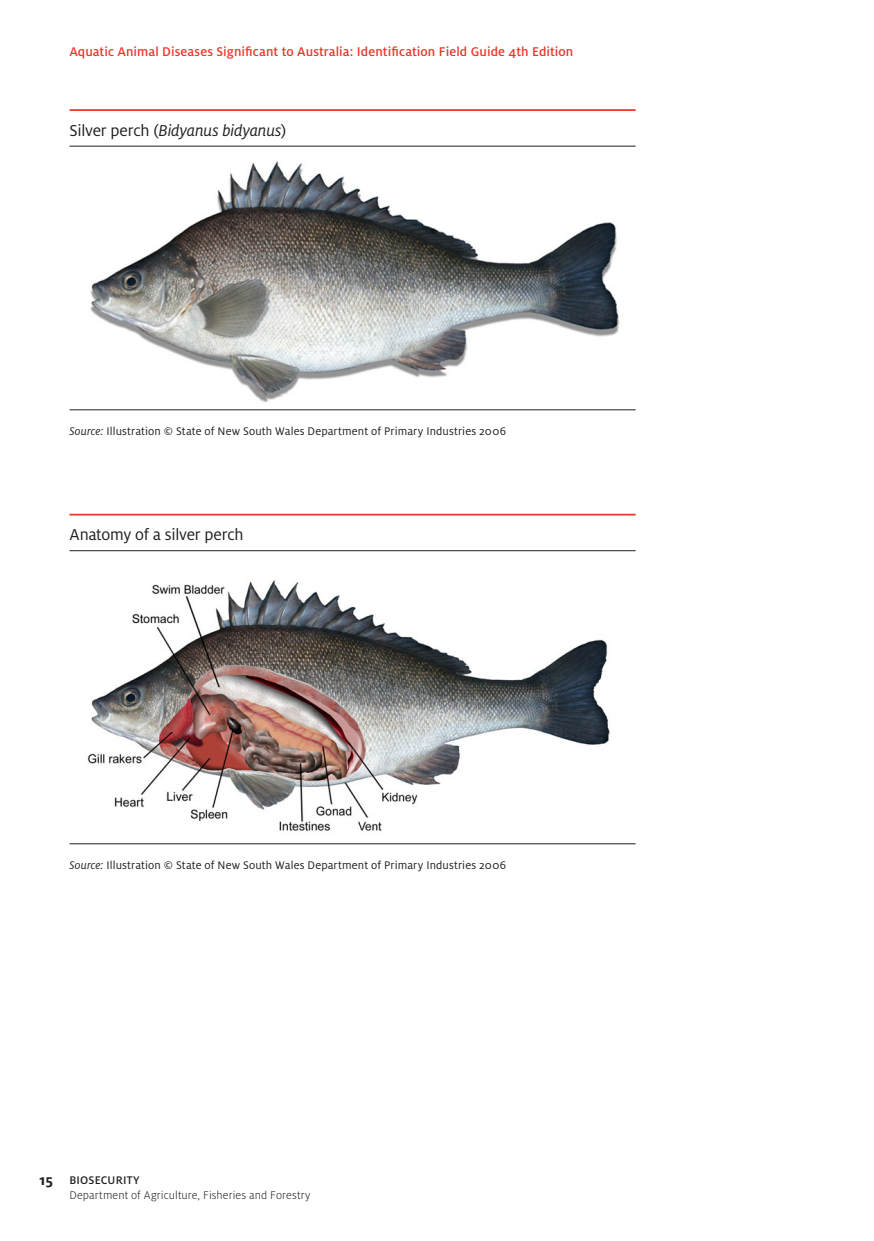
<style>
.page{position:relative;width:874px;height:1241px;background:#fff}
.page>*{position:absolute;margin:0;border:0;box-sizing:border-box;transform-origin:0 0}
.Table_Title_NO_NUMBE{font:italic 17.5px "Milo Pro";letter-spacing:-.015em;color:#231f20}
.Table_Title_NO_NUMBE-2{font:17.5px "Milo Pro";letter-spacing:-.015em;color:#231f20}
.t1{font:500 14px "Milo Pro";letter-spacing:.005em;color:#ee3529}
.Foot_Note_Heading{font:12.25px "Milo Pro";letter-spacing:.01em;color:#231f20}
.t2{font:300 12.25px/14.7px "Milo Pro";letter-spacing:.01em;color:#231f20}
.s1{font-style:normal}
.s2{font-style:italic}
.s3{font-weight:700;font-size:15.75px}
.s4{font-weight:500}
</style>
<div class="page">
<hr style="left:69px;top:109px;width:566px;height:2px;background:#ee3529">
<hr style="left:69px;top:146px;width:566px;height:1px;background:#231f20">
<hr style="left:69px;top:409px;width:566px;height:1px;background:#231f20">
<img style="left:90px;top:161px;width:530px;height:242px">
<hr style="left:69px;top:513px;width:566px;height:2px;background:#ee3529">
<hr style="left:69px;top:550px;width:566px;height:1px;background:#231f20">
<hr style="left:69px;top:843px;width:566px;height:1px;background:#231f20">
<img style="left:87px;top:580px;width:523px;height:251px">
<p class="t1" style="left:69px;top:44px;width:505px">Aquatic Animal Diseases Significant to Australia: Identification Field Guide 4th Edition</p>
<p class="Table_Title_NO_NUMBE" style="left:69px;top:121px;width:218px"><span class="s1">Silver perch (</span>Bidyanus bidyanus<span class="s1">)</span></p>
<p class="Foot_Note_Heading" style="left:69px;top:424px;width:438px"><span class="s2">Source:</span> Illustration © State of New South Wales Department of Primary Industries 2006</p>
<p class="Table_Title_NO_NUMBE-2" style="left:69px;top:525px;width:175px">Anatomy of a silver perch</p>
<p class="Foot_Note_Heading" style="left:69px;top:858px;width:438px"><span class="s2">Source:</span> Illustration © State of New South Wales Department of Primary Industries 2006</p>
<p class="t2" style="left:69px;top:1173px;width:242px;text-indent:-30px"><span class="s3">15</span> <span class="s4">BIOSECURITY<br></span>Department of Agriculture, Fisheries and Forestry</p>
</div>
